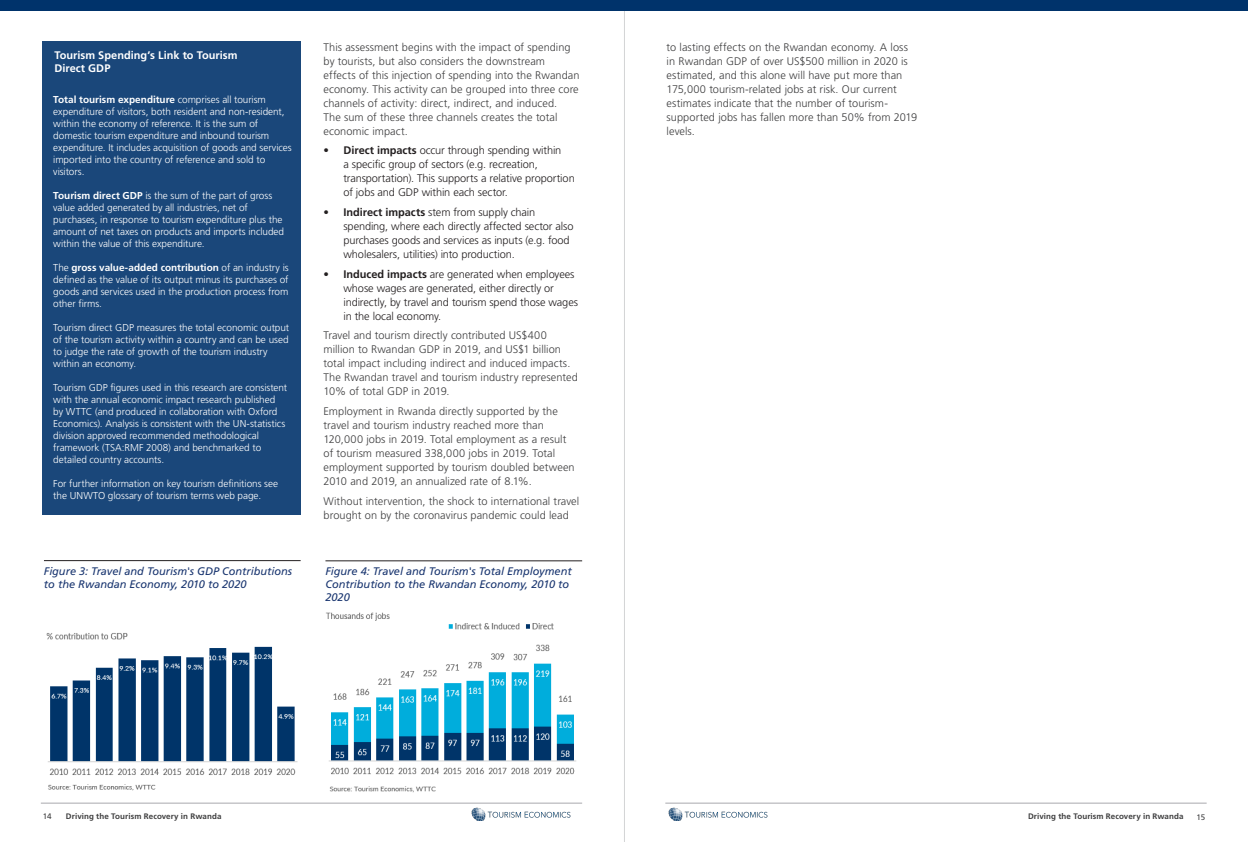
<style>
.page{position:relative;width:1248px;height:842px;background:#fff}
.page>*{position:absolute;margin:0;border:0;box-sizing:border-box;transform-origin:0 0}
.Body_Text{font:300 11px/14px "Frutiger LT Std";letter-spacing:.005em;color:#3e3e3f}
.t1{font:300 11px/14px "Frutiger LT Std";letter-spacing:-.01em;color:#231f20}
.Figure_Title{font:italic 11px/13px "Frutiger LT Std";letter-spacing:-.005em;color:#1a3670}
.t2{font:700 11px/13px "Frutiger LT Std";color:#fff}
.t3{font:300 10px/12px "Frutiger LT Std";letter-spacing:-.005em;color:#fff}
.t4{font:700 8px "Frutiger LT Std";letter-spacing:.01em;color:#3e3e3f}
.t5{font:8px "Frutiger LT Std";color:#3e3e3f}
.s1{font-weight:700}
</style>
<div class="page">
<img style="left:471px;top:807px;width:100px;height:13px">
<hr style="left:41px;top:803px;width:541px;height:1px;background:#a8a9ad">
<hr style="left:624px;top:0;width:1px;height:842px;background:#6c6d70">
<div style="left:624px;top:0;width:623px;height:11px;background:#00336b"></div>
<hr style="left:665px;top:803px;width:541px;height:1px;background:#a8a9ad">
<div style="left:0;top:0;width:623px;height:11px;background:#00336b"></div>
<img style="left:665px;top:803px;width:105px;height:17px">
<hr style="left:44px;top:560px;width:256px;height:1px;background:#231f20">
<hr style="left:325px;top:560px;width:257px;height:1px;background:#231f20">
<img style="left:46px;top:633px;width:252px;height:158px">
<img style="left:326px;top:612px;width:250px;height:180px">
<div style="left:43px;top:41px;width:257px;height:473px;background:#1a477a"></div>
<p class="t2" style="left:54px;top:49px;width:185px">Tourism Spending’s Link to Tourism<br>Direct GDP</p>
<p class="t3" style="left:53px;top:93px;width:240px"><span class="s1">Total tourism expenditure</span> comprises all tourism expenditure of visitors, both resident and non-resident, within the economy of reference. It is the sum of domestic tourism expenditure and inbound tourism expenditure. It includes acquisition of goods and services imported into the country of reference and sold to visitors.</p>
<p class="t3" style="left:53px;top:189px;width:232px"><span class="s1">Tourism direct GDP</span> is the sum of the part of gross value added generated by all industries, net of purchases, in response to tourism expenditure plus the amount of net taxes on products and imports included within the value of this expenditure.</p>
<p class="t3" style="left:53px;top:261px;width:237px;text-align:justify">The <span class="s1">gross value-added contribution</span> of an industry is defined as the value of its output minus its purchases of goods and services used in the production process from other firms.</p>
<p class="t3" style="left:53px;top:321px;width:237px">Tourism direct GDP measures the total economic output of the tourism activity within a country and can be used to judge the rate of growth of the tourism industry within an economy.</p>
<p class="t3" style="left:53px;top:381px;width:235px">Tourism GDP figures used in this research are consistent with the annual economic impact research published by WTTC (and produced in collaboration with Oxford Economics). Analysis is consistent with the UN-statistics division approved recommended methodological framework (TSA:RMF 2008) and benchmarked to detailed country accounts.</p>
<p class="t3" style="left:53px;top:477px;width:226px">For further information on key tourism definitions see the UNWTO glossary of tourism terms web page.</p>
<p class="Body_Text" style="left:323px;top:40px;width:257px">This assessment begins with the impact of spending by tourists, but also considers the downstream effects of this injection of spending into the Rwandan economy. This activity can be grouped into three core channels of activity: direct, indirect, and induced.<br>The sum of these three channels creates the total economic impact.</p>
<p class="t1" style="left:343px;top:144px;width:233px;text-indent:-20px"><span class="s1">• Direct impacts</span> occur through spending within<br>a specific group of sectors (e.g. recreation, transportation). This supports a relative proportion of jobs and GDP within each sector.</p>
<p class="t1" style="left:343px;top:205px;width:231px;text-indent:-20px"><span class="s1">• Indirect impacts</span> stem from supply chain spending, where each directly affected sector also purchases goods and services as inputs (e.g. food wholesalers, utilities) into production.</p>
<p class="t1" style="left:343px;top:267px;width:236px;text-indent:-20px"><span class="s1">• Induced impacts</span> are generated when employees whose wages are generated, either directly or indirectly, by travel and tourism spend those wages in the local economy.</p>
<p class="Body_Text" style="left:323px;top:329px;width:256px">Travel and tourism directly contributed US$400 million to Rwandan GDP in 2019, and US$1 billion total impact including indirect and induced impacts.<br>The Rwandan travel and tourism industry represented 10% of total GDP in 2019.</p>
<p class="Body_Text" style="left:323px;top:404px;width:253px">Employment in Rwanda directly supported by the travel and tourism industry reached more than 120,000 jobs in 2019. Total employment as a result of tourism measured 338,000 jobs in 2019. Total employment supported by tourism doubled between 2010 and 2019, an annualized rate of 8.1%.</p>
<p class="Body_Text" style="left:323px;top:494px;width:257px">Without intervention, the shock to international travel brought on by the coronavirus pandemic could lead</p>
<p class="Figure_Title" style="left:44px;top:564px;width:249px">Figure 3: Travel and Tourism's GDP Contributions to the Rwandan Economy, 2010 to 2020</p>
<p class="Figure_Title" style="left:325px;top:564px;width:248px">Figure 4: Travel and Tourism's Total Employment<br>Contribution to the Rwandan Economy, 2010 to<br>2020</p>
<p class="Body_Text" style="left:666px;top:40px;width:252px">to lasting effects on the Rwandan economy. A loss in Rwandan GDP of over US$500 million in 2020 is estimated, and this alone will have put more than 175,000 tourism-related jobs at risk. Our current estimates indicate that the number of tourism&shy;supported jobs has fallen more than 50% from 2019 levels.</p>
<p class="t5" style="left:43px;top:811px;width:10px">14</p>
<p class="t4" style="left:66px;top:812px;width:157px">Driving the Tourism Recovery in Rwanda</p>
<p class="t4" style="left:1027px;top:812px;width:157px">Driving the Tourism Recovery in Rwanda</p>
<p class="t5" style="left:1196px;top:812px;width:10px">15</p>
</div>
